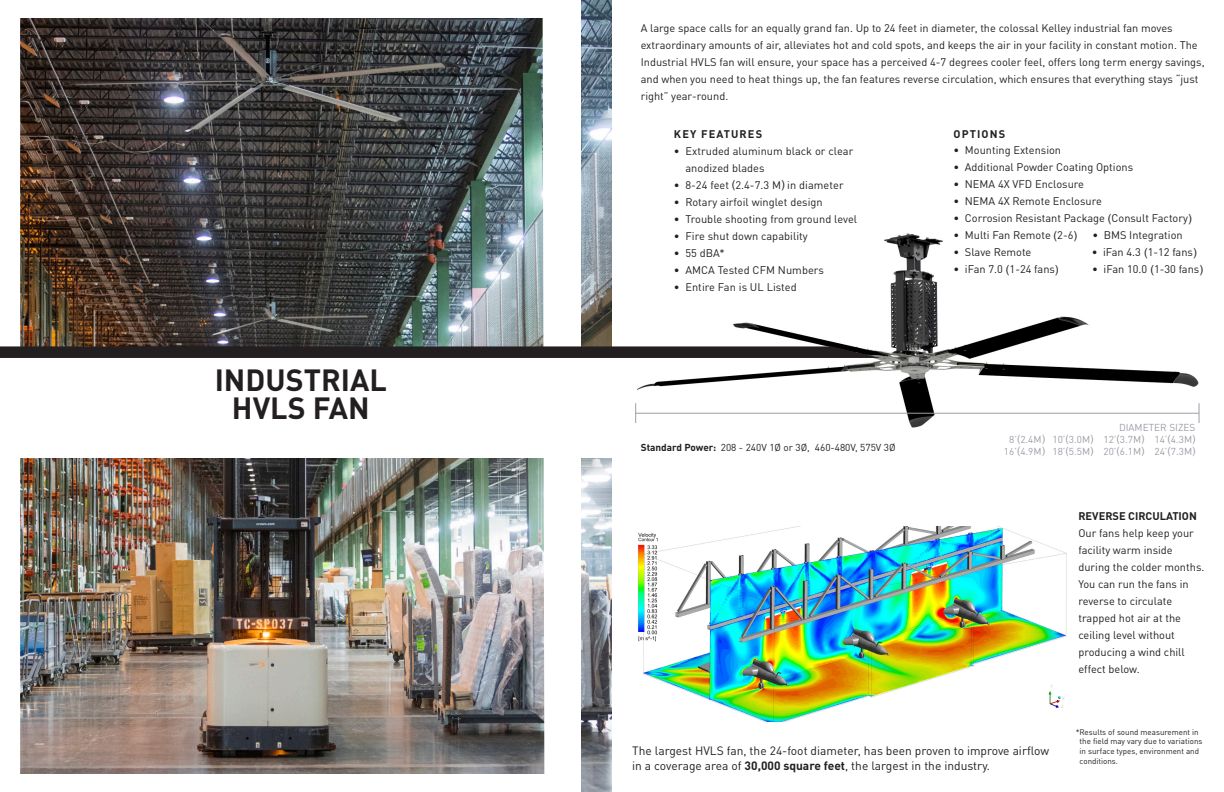
<style>
.page{position:relative;width:1224px;height:792px;background:#fff}
.page>*{position:absolute;margin:0;border:0;box-sizing:border-box;transform-origin:0 0}
.t1{font:700 30.3px "DIN Pro";color:#231f20}
.t2{font:12px/15px "DIN Pro";color:#231f20}
.t3{font:11px/17px "DIN Pro";color:#231f20}
.t4{font:700 11px "DIN Pro";color:#231f20}
.t5{font:700 11px "DIN Pro";letter-spacing:.1em;color:#231f20}
.t6{font:10px/12px "DIN Pro";color:#9f9da7;text-align:right}
.t7{font:10px "DIN Pro";color:#231f20}
.t8{font:8px/9.6px "DIN Pro";color:#231f20}
.s1{font-family:"Arial"}
.s2{font-weight:700}
</style>
<div class="page">
<img style="left:636px;top:233px;width:563px;height:195px">
<img style="left:20px;top:18px;width:524px;height:756px">
<img style="left:581px;top:0;width:31px;height:792px">
<div style="left:0;top:351px;width:636px;height:107px;background:#fff"></div>
<img style="left:638px;top:527px;width:429px;height:194px">
<svg style="left:0;top:346px;width:880px;height:12px;background:#282425"></svg>
<svg style="left:1199px;top:403px;width:1px;height:20px"></svg>
<hr style="left:636px;top:413px;width:563px;height:1px;background:#9f9da7">
<svg style="left:635px;top:403px;width:1px;height:20px"></svg>
<p class="t1" style="left:215px;top:355px;width:174px">INDUSTRIAL</p>
<p class="t1" style="left:232px;top:383px;width:139px">HVLS FAN</p>
<p class="t3" style="left:641px;top:19px;width:559px">A large space calls for an equally grand fan. Up to 24 feet in diameter, the colossal Kelley industrial fan moves extraordinary amounts of air, alleviates hot and cold spots, and keeps the air in your facility in constant motion. The</p>
<p class="t3" style="left:641px;top:53px;width:565px">Industrial HVLS fan will ensure, your space has a perceived 4-7 degrees cooler feel, offers long term energy savings, and when you need to heat things up, the fan features reverse circulation, which ensures that everything stays “just right” year-round.</p>
<p class="t5" style="left:674px;top:125px;width:90px">KEY FEATURES</p>
<p class="t5" style="left:954px;top:125px;width:53px">OPTIONS</p>
<p class="t3" style="left:685px;top:141px;width:170px;text-indent:-11px">• Extruded aluminum black or clear anodized blades</p>
<p class="t3" style="left:674px;top:175px;width:171px">• 8-24 feet <span class="s1">(</span>2.4-7.3 M<span class="s1">)</span> in diameter</p>
<p class="t3" style="left:674px;top:192px;width:150px">• Rotary airfoil winglet design</p>
<p class="t3" style="left:674px;top:209px;width:185px">• Trouble shooting from ground level</p>
<p class="t3" style="left:674px;top:226px;width:135px">• Fire shut down capability</p>
<p class="t3" style="left:674px;top:243px;width:52px">• 55 dBA*</p>
<p class="t3" style="left:674px;top:260px;width:152px">• AMCA Tested CFM Numbers</p>
<p class="t3" style="left:674px;top:277px;width:124px">• Entire Fan is UL Listed</p>
<p class="t3" style="left:954px;top:141px;width:109px">• Mounting Extension</p>
<p class="t3" style="left:954px;top:158px;width:181px">• Additional Powder Coating Options</p>
<p class="t3" style="left:954px;top:175px;width:132px">• NEMA 4X VFD Enclosure</p>
<p class="t3" style="left:954px;top:192px;width:150px">• NEMA 4X Remote Enclosure</p>
<p class="t3" style="left:954px;top:209px;width:240px">• Corrosion Resistant Package <span class="s1">(</span>Consult Factory<span class="s1">)</span></p>
<p class="t3" style="left:954px;top:226px;width:125px">• Multi Fan Remote <span class="s1">(</span>2-6<span class="s1">)</span></p>
<p class="t3" style="left:1092px;top:226px;width:92px">• BMS Integration</p>
<p class="t3" style="left:954px;top:243px;width:79px">• Slave Remote</p>
<p class="t3" style="left:1092px;top:243px;width:107px">• iFan 4.3 <span class="s1">(</span>1-12 fans<span class="s1">)</span></p>
<p class="t3" style="left:954px;top:260px;width:107px">• iFan 7.0 <span class="s1">(</span>1-24 fans<span class="s1">)</span></p>
<p class="t3" style="left:1092px;top:260px;width:112px">• iFan 10.0 <span class="s1">(</span>1-30 fans<span class="s1">)</span></p>
<p class="t7" style="left:641px;top:439px;width:256px"><span class="s2">Standard Power:</span> 208 - 240V 1Ø or 3Ø, 460-480V, 575V 3Ø</p>
<p class="t6" style="left:1004px;top:420px;width:193px">DIAMETER SIZES<br>8’<span class="s1">(</span>2.4M<span class="s1">)</span> 10’<span class="s1">(</span>3.0M<span class="s1">)</span> 12’<span class="s1">(</span>3.7M<span class="s1">)</span> 14’<span class="s1">(</span>4.3M<span class="s1">)<br></span>16’<span class="s1">(</span>4.9M<span class="s1">)</span> 18’<span class="s1">(</span>5.5M<span class="s1">)</span> 20’<span class="s1">(</span>6.1M<span class="s1">)</span> 24’<span class="s1">(</span>7.3M<span class="s1">)</span></p>
<p class="t4" style="left:1078px;top:507px;width:120px">REVERSE CIRCULATION</p>
<p class="t3" style="left:1078px;top:524px;width:127px">Our fans help keep your facility warm inside during the colder months.<br>You can run the fans in reverse to circulate trapped hot air at the ceiling level without producing a wind chill effect below.</p>
<p class="t2" style="left:632px;top:742px;width:419px">The largest HVLS fan, the 24-foot diameter, has been proven to improve airflow in a coverage area of <span class="s2">30,000 square feet</span>, the largest in the industry.</p>
<p class="t8" style="left:1080px;top:726px;width:124px;text-indent:-4px">*Results of sound measurement in the field may vary due to variations in surface types, environment and conditions.</p>
</div>
